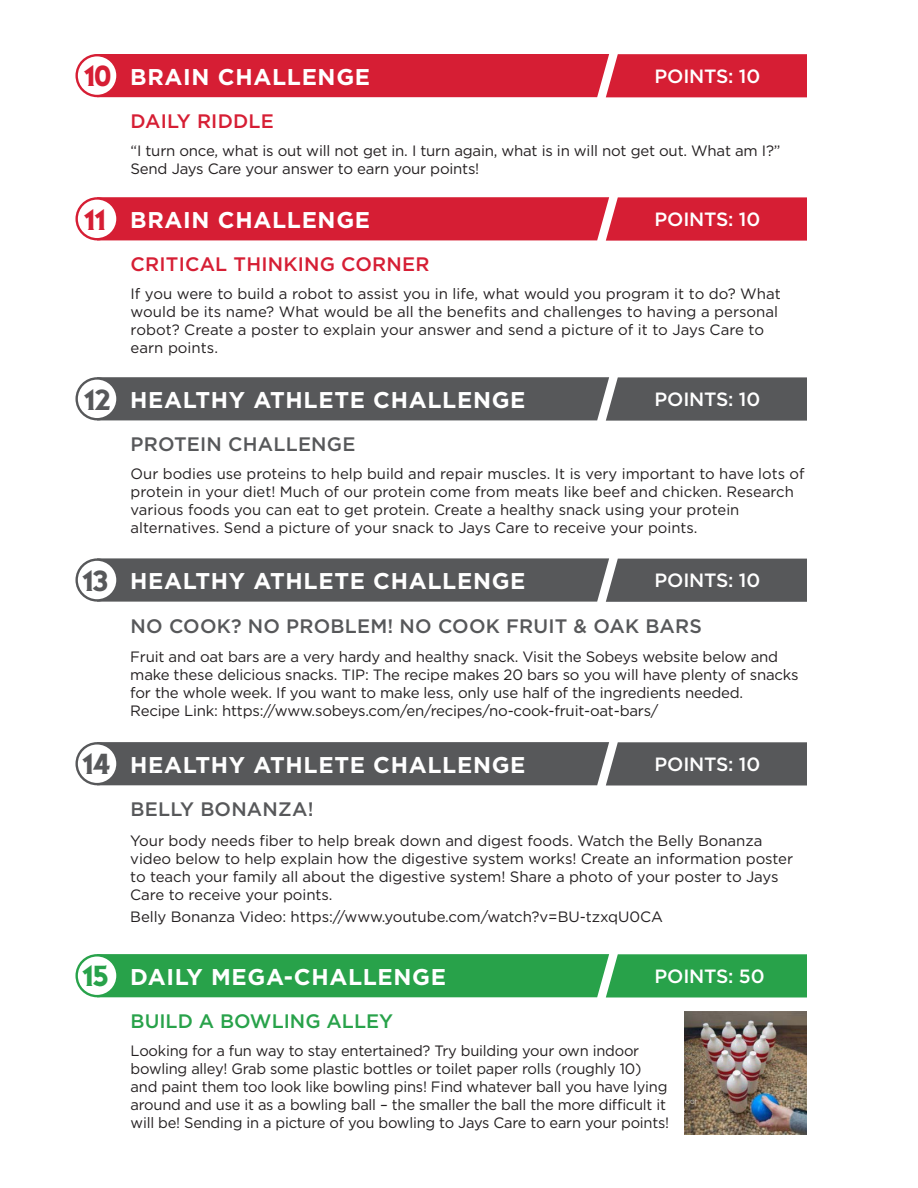
<style>
.page{position:relative;width:918px;height:1188px;background:#fff}
.page>*{position:absolute;margin:0;border:0;box-sizing:border-box;transform-origin:0 0}
.t1{font:700 22.8px "Gotham HTF";letter-spacing:.03em;color:#fff}
.t2{font:500 19.5px "Gotham HTF";letter-spacing:.01em;color:#57585a}
.t3{font:500 19.5px "Gotham HTF";letter-spacing:.01em;color:#d61e34}
.t4{font:500 19.5px "Gotham HTF";color:#28a24a}
.t5{font:500 19.2px "Gotham HTF";letter-spacing:-.01em;color:#fff}
.t6{font:15px/18px "Gotham HTF";letter-spacing:-.015em;color:#231f20}
.s1{font-family:"Blue Jays Solid";font-size:24px;color:#d61e34}
.s2{font-family:"Blue Jays Solid";font-size:24px;color:#57585a}
.s3{font-family:"Blue Jays Solid";font-size:24px;color:#28a24a}
</style>
<div class="page">
<div style="left:97px;top:377px;width:710px;height:44px;background:#57585a"></div>
<div style="left:77px;top:378px;width:40px;height:41px;background:#fff;border-radius:50%"></div>
<div style="left:75px;top:377px;width:44px;height:43px;border:2px solid #57585a;border-radius:50%"></div>
<div style="left:97px;top:197px;width:710px;height:44px;background:#d61e34"></div>
<div style="left:77px;top:198px;width:40px;height:41px;background:#fff;border-radius:50%"></div>
<div style="left:75px;top:197px;width:44px;height:43px;border:2px solid #d61e34;border-radius:50%"></div>
<div style="left:102px;top:54px;width:705px;height:43px;background:#d61e34"></div>
<div style="left:77px;top:55px;width:40px;height:41px;background:#fff;border-radius:50%"></div>
<div style="left:75px;top:54px;width:44px;height:43px;border:2px solid #d61e34;border-radius:50%"></div>
<div style="left:102px;top:558px;width:705px;height:44px;background:#57585a"></div>
<div style="left:77px;top:560px;width:40px;height:40px;background:#fff;border-radius:50%"></div>
<div style="left:75px;top:558px;width:44px;height:44px;border:2px solid #57585a;border-radius:50%"></div>
<div style="left:97px;top:742px;width:710px;height:44px;background:#57585a"></div>
<div style="left:77px;top:743px;width:40px;height:41px;background:#fff;border-radius:50%"></div>
<div style="left:75px;top:742px;width:44px;height:43px;border:2px solid #57585a;border-radius:50%"></div>
<div style="left:97px;top:954px;width:710px;height:44px;background:#28a24a"></div>
<div style="left:77px;top:955px;width:40px;height:41px;background:#fff;border-radius:50%"></div>
<div style="left:75px;top:954px;width:44px;height:43px;border:2px solid #28a24a;border-radius:50%"></div>
<img style="left:684px;top:1012px;width:123px;height:123px">
<h1 class="t1" style="left:84px;top:63px;width:288px"><span class="s1">10</span> BRAIN CHALLENGE</h1>
<p class="t5" style="left:655px;top:65px;width:107px">POINTS: 10</p>
<h2 class="t3" style="left:131px;top:110px;width:145px">DAILY RIDDLE</h2>
<p class="t6" style="left:131px;top:141px;width:651px">“I turn once, what is out will not get in. I turn again, what is in will not get out. What am I?”<br>Send Jays Care your answer to earn your points!</p>
<h1 class="t1" style="left:84px;top:207px;width:288px"><span class="s1">11</span> BRAIN CHALLENGE</h1>
<p class="t5" style="left:655px;top:209px;width:107px">POINTS: 10</p>
<h2 class="t3" style="left:131px;top:253px;width:300px">CRITICAL THINKING CORNER</h2>
<p class="t6" style="left:131px;top:285px;width:652px">If you were to build a robot to assist you in life, what would you program it to do? What would be its name? What would be all the benefits and challenges to having a personal robot? Create a poster to explain your answer and send a picture of it to Jays Care to earn points.</p>
<h1 class="t1" style="left:84px;top:387px;width:443px"><span class="s2">12</span> HEALTHY ATHLETE CHALLENGE</h1>
<p class="t5" style="left:655px;top:389px;width:107px">POINTS: 10</p>
<h2 class="t2" style="left:131px;top:433px;width:226px">PROTEIN CHALLENGE</h2>
<p class="t6" style="left:131px;top:465px;width:676px">Our bodies use proteins to help build and repair muscles. It is very important to have lots of protein in your diet! Much of our protein come from meats like beef and chicken. Research various foods you can eat to get protein. Create a healthy snack using your protein alternatives. Send a picture of your snack to Jays Care to receive your points.</p>
<h1 class="t1" style="left:82px;top:568px;width:445px"><span class="s2">13</span> HEALTHY ATHLETE CHALLENGE</h1>
<p class="t5" style="left:655px;top:570px;width:107px">POINTS: 10</p>
<h2 class="t2" style="left:131px;top:615px;width:573px">NO COOK? NO PROBLEM! NO COOK FRUIT &amp; OAK BARS</h2>
<p class="t6" style="left:130px;top:647px;width:670px">Fruit and oat bars are a very hardy and healthy snack. Visit the Sobeys website below and make these delicious snacks. TIP: The recipe makes 20 bars so you will have plenty of snacks for the whole week. If you want to make less, only use half of the ingredients needed.<br>Recipe Link: https://www.sobeys.com/en/recipes/no-cook-fruit-oat-bars/</p>
<h1 class="t1" style="left:82px;top:751px;width:445px"><span class="s2">14</span> HEALTHY ATHLETE CHALLENGE</h1>
<p class="t5" style="left:655px;top:753px;width:107px">POINTS: 10</p>
<h2 class="t2" style="left:131px;top:798px;width:184px">BELLY BONANZA!</h2>
<p class="t6" style="left:130px;top:831px;width:664px">Your body needs fiber to help break down and digest foods. Watch the Belly Bonanza video below to help explain how the digestive system works! Create an information poster to teach your family all about the digestive system! Share a photo of your poster to Jays Care to receive your points.</p>
<p class="t6" style="left:130px;top:908px;width:534px">Belly Bonanza Video: https://www.youtube.com/watch?v=BU-tzxqU0CA</p>
<h1 class="t1" style="left:82px;top:963px;width:365px"><span class="s3">15</span> DAILY MEGA-CHALLENGE</h1>
<p class="t5" style="left:655px;top:965px;width:112px">POINTS: 50</p>
<h2 class="t4" style="left:131px;top:1010px;width:264px">BUILD A BOWLING ALLEY</h2>
<p class="t6" style="left:131px;top:1042px;width:540px">Looking for a fun way to stay entertained? Try building your own indoor bowling alley! Grab some plastic bottles or toilet paper rolls (roughly 10) and paint them too look like bowling pins! Find whatever ball you have lying around and use it as a bowling ball – the smaller the ball the more difficult it will be! Sending in a picture of you bowling to Jays Care to earn your points!</p>
</div>
